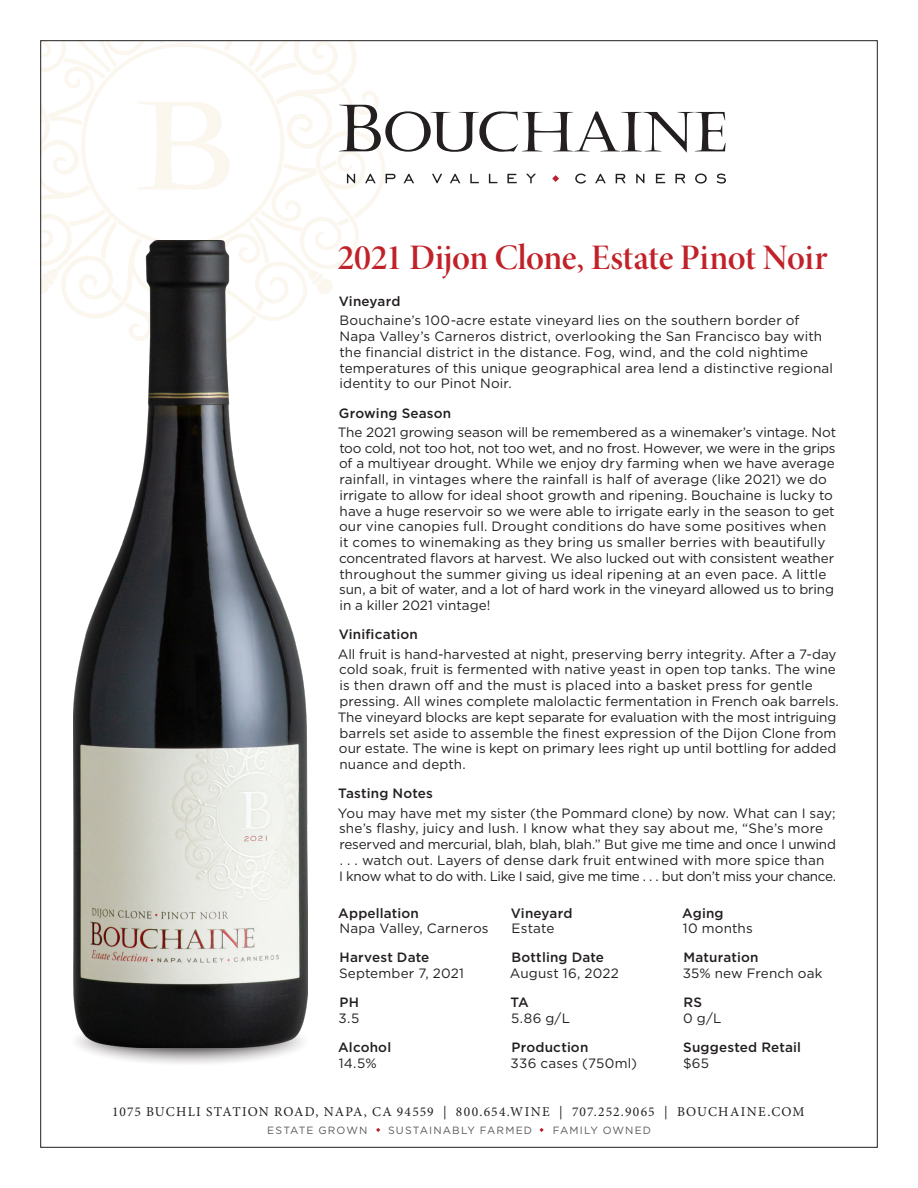
<style>
.page{position:relative;width:918px;height:1188px;background:#fff}
.page>*{position:absolute;margin:0;border:0;box-sizing:border-box;transform-origin:0 0}
.t1{font:36px "Minion Pro Semibold Disp";letter-spacing:-.015em;color:#c12128}
.t2{font:13.5px/15.8px "Gotham";color:#231f20}
.t3{font:500 13.5px "Gotham";letter-spacing:.01em;color:#231f20}
.t4{font:13.5px "Minion Pro";letter-spacing:.09em;color:#231f20}
.t5{font:10.5px "Gotham";letter-spacing:.105em;color:#58595b}
</style>
<div class="page">
<img style="left:81px;top:1047px;width:218px;height:17px">
<img style="left:74px;top:347px;width:233px;height:700px">
<svg style="left:42px;top:42px;width:684px;height:305px"></svg>
<svg style="left:376px;top:1128px;width:4px;height:4px"></svg>
<svg style="left:539px;top:1128px;width:5px;height:4px"></svg>
<h1 class="t1" style="left:337px;top:236px;width:492px">2021 Dijon Clone, Estate Pinot Noir</h1>
<p class="t3" style="left:339px;top:293px;width:63px">Vineyard</p>
<p class="t2" style="left:339px;top:312px;width:495px">Bouchaine’s 100-acre estate vineyard lies on the southern border of Napa Valley’s Carneros district, overlooking the San Francisco bay with the financial district in the distance. Fog, wind, and the cold nightime temperatures of this unique geographical area lend a distinctive regional identity to our Pinot Noir.</p>
<p class="t3" style="left:339px;top:404px;width:114px">Growing Season</p>
<p class="t2" style="left:338px;top:424px;width:500px">The 2021 growing season will be remembered as a winemaker’s vintage. Not too cold, not too hot, not too wet, and no frost. However, we were in the grips of a multiyear drought. While we enjoy dry farming when we have average rainfall, in vintages where the rainfall is half of average (like 2021) we do irrigate to allow for ideal shoot growth and ripening. Bouchaine is lucky to have a huge reservoir so we were able to irrigate early in the season to get our vine canopies full. Drought conditions do have some positives when it comes to winemaking as they bring us smaller berries with beautifully concentrated flavors at harvest. We also lucked out with consistent weather throughout the summer giving us ideal ripening at an even pace. A little sun, a bit of water, and a lot of hard work in the vineyard allowed us to bring in a killer 2021 vintage!</p>
<p class="t3" style="left:339px;top:626px;width:81px">Vinification</p>
<p class="t2" style="left:338px;top:646px;width:503px">All fruit is hand-harvested at night, preserving berry integrity. After a 7-day cold soak, fruit is fermented with native yeast in open top tanks. The wine is then drawn off and the must is placed into a basket press for gentle pressing. All wines complete malolactic fermentation in French oak barrels.<br>The vineyard blocks are kept separate for evaluation with the most intriguing barrels set aside to assemble the finest expression of the Dijon Clone from our estate. The wine is kept on primary lees right up until bottling for added nuance and depth.</p>
<p class="t3" style="left:338px;top:785px;width:96px">Tasting Notes</p>
<p class="t2" style="left:338px;top:805px;width:500px">You may have met my sister (the Pommard clone) by now. What can I say; she’s flashy, juicy and lush. I know what they say about me, “She’s more reserved and mercurial, blah, blah, blah.” But give me time and once I unwind . . . watch out. Layers of dense dark fruit entwined with more spice than<br>I know what to do with. Like I said, give me time . . . but don’t miss your chance.</p>
<p class="t3" style="left:338px;top:904px;width:82px">Appellation</p>
<p class="t2" style="left:339px;top:920px;width:151px">Napa Valley, Carneros</p>
<p class="t3" style="left:340px;top:949px;width:91px">Harvest Date</p>
<p class="t2" style="left:339px;top:965px;width:126px">September 7, 2021</p>
<p class="t3" style="left:340px;top:993px;width:21px">PH</p>
<p class="t2" style="left:339px;top:1010px;width:22px">3.5</p>
<p class="t3" style="left:511px;top:904px;width:63px">Vineyard</p>
<p class="t2" style="left:511px;top:920px;width:44px">Estate</p>
<p class="t3" style="left:512px;top:949px;width:94px">Bottling Date</p>
<p class="t2" style="left:510px;top:965px;width:111px">August 16, 2022</p>
<p class="t3" style="left:510px;top:993px;width:20px">TA</p>
<p class="t2" style="left:511px;top:1010px;width:60px">5.86 g/L</p>
<p class="t3" style="left:682px;top:904px;width:43px">Aging</p>
<p class="t2" style="left:683px;top:920px;width:71px">10 months</p>
<p class="t3" style="left:684px;top:949px;width:76px">Maturation</p>
<p class="t2" style="left:683px;top:965px;width:141px">35% new French oak</p>
<p class="t3" style="left:684px;top:993px;width:20px">RS</p>
<p class="t2" style="left:683px;top:1010px;width:40px">0 g/L</p>
<p class="t3" style="left:338px;top:1038px;width:55px">Alcohol</p>
<p class="t2" style="left:339px;top:1055px;width:39px">14.5%</p>
<p class="t3" style="left:512px;top:1038px;width:78px">Production</p>
<p class="t2" style="left:511px;top:1055px;width:128px">336 cases (750ml)</p>
<p class="t3" style="left:683px;top:1038px;width:119px">Suggested Retail</p>
<p class="t2" style="left:683px;top:1055px;width:27px">$65</p>
<p class="t4" style="left:112px;top:1104px;width:694px">1075 BUCHLI STATION ROAD, NAPA, CA 94559 | 800.654.WINE | 707.252.9065 | BOUCHAINE.COM</p>
<p class="t5" style="left:267px;top:1124px;width:102px">ESTATE GROWN</p>
<p class="t5" style="left:388px;top:1124px;width:145px">SUSTAINABLY FARMED</p>
<p class="t5" style="left:553px;top:1124px;width:100px">FAMILY OWNED</p>
</div>
